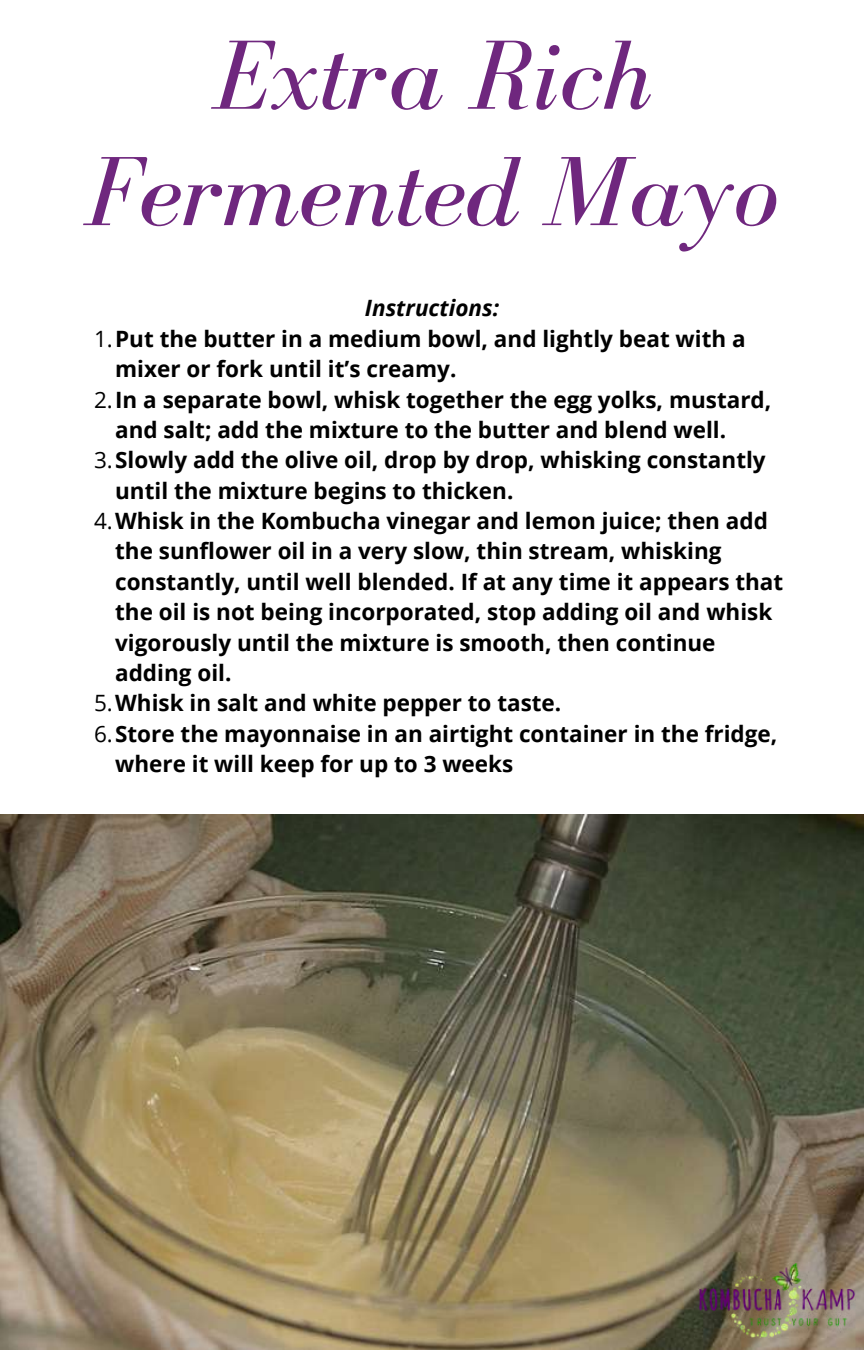
<style>
.page{position:relative;width:864px;height:1350px;background:#fff}
.page>*{position:absolute;margin:0;border:0;box-sizing:border-box;transform-origin:0 0}
.t1{font:italic 101.25px/116.3px "Bodoni FLF";color:#6f277e;text-align:center}
.t2{font:700 22.5px "Open Sans";color:#000}
.t3{font:italic 700 22.5px "Open Sans";color:#000}
.s1{font-weight:400}
</style>
<div class="page">
<img style="left:0;top:815px;width:864px;height:535px">
<img style="left:699px;top:1264px;width:157px;height:74px">
<h1 class="t1" style="left:86px;top:17px;width:694px">Extra Rich<br>Fermented Mayo</h1>
<p class="t3" style="left:365px;top:292px;width:136px">Instructions:</p>
<p class="t2" style="left:94px;top:323px;width:653px"><span class="s1">1.</span>Put the butter in a medium bowl, and lightly beat with a</p>
<p class="t2" style="left:115px;top:353px;width:343px">mixer or fork until it’s creamy.</p>
<p class="t2" style="left:94px;top:384px;width:679px"><span class="s1">2.</span>In a separate bowl, whisk together the egg yolks, mustard,</p>
<p class="t2" style="left:115px;top:414px;width:613px">and salt; add the mixture to the butter and blend well.</p>
<p class="t2" style="left:94px;top:444px;width:673px"><span class="s1">3.</span>Slowly add the olive oil, drop by drop, whisking constantly</p>
<p class="t2" style="left:115px;top:475px;width:400px">until the mixture begins to thicken.</p>
<p class="t2" style="left:94px;top:505px;width:675px"><span class="s1">4.</span>Whisk in the Kombucha vinegar and lemon juice; then add</p>
<p class="t2" style="left:115px;top:535px;width:608px">the sunflower oil in a very slow, thin stream, whisking</p>
<p class="t2" style="left:115px;top:566px;width:670px">constantly, until well blended. If at any time it appears that</p>
<p class="t2" style="left:115px;top:596px;width:659px">the oil is not being incorporated, stop adding oil and whisk</p>
<p class="t2" style="left:115px;top:627px;width:602px">vigorously until the mixture is smooth, then continue</p>
<p class="t2" style="left:115px;top:657px;width:118px">adding oil.</p>
<p class="t2" style="left:94px;top:687px;width:469px"><span class="s1">5.</span>Whisk in salt and white pepper to taste.</p>
<p class="t2" style="left:94px;top:718px;width:685px"><span class="s1">6.</span>Store the mayonnaise in an airtight container in the fridge,</p>
<p class="t2" style="left:115px;top:748px;width:400px">where it will keep for up to 3 weeks</p>
</div>
